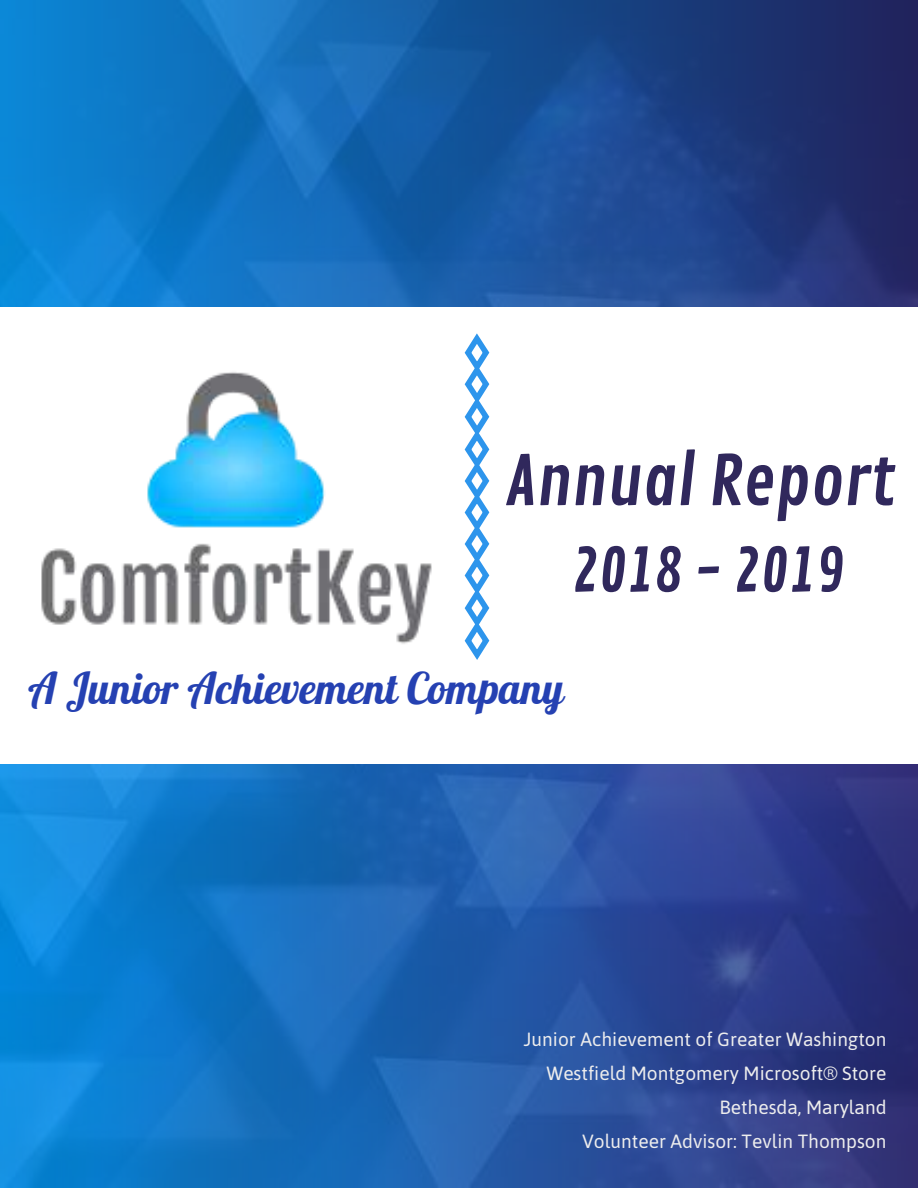
<style>
.page{position:relative;width:918px;height:1188px;background:#fff}
.page>*{position:absolute;margin:0;border:0;box-sizing:border-box;transform-origin:0 0}
.t1{font:67.5px "Contrail One";color:#30285c}
.t2{font:58.5px "Contrail One";color:#30285c}
.t3{font:42.75px "Pattaya";color:#2541b2}
.t4{font:19.2px/33.8px "Asap";color:#ededed;text-align:right}
</style>
<div class="page">
<img style="left:0;top:0;width:918px;height:1188px">
<div style="left:0;top:307px;width:918px;height:457px;background:#fff"></div>
<img style="left:20px;top:291px;width:428px;height:353px">
<svg style="left:464px;top:333px;width:26px;height:327px"></svg>
<h1 class="t1" style="left:505px;top:441px;width:391px">Annual Report</h1>
<h2 class="t2" style="left:572px;top:536px;width:273px">2018 - 2019</h2>
<h3 class="t3" style="left:28px;top:661px;width:537px">A Junior Achievement Company</h3>
<p class="t4" style="left:524px;top:1022px;width:364px">Junior Achievement of Greater Washington Westfield Montgomery Microsoft® Store Bethesda, Maryland<br>Volunteer Advisor: Tevlin Thompson</p>
</div>
